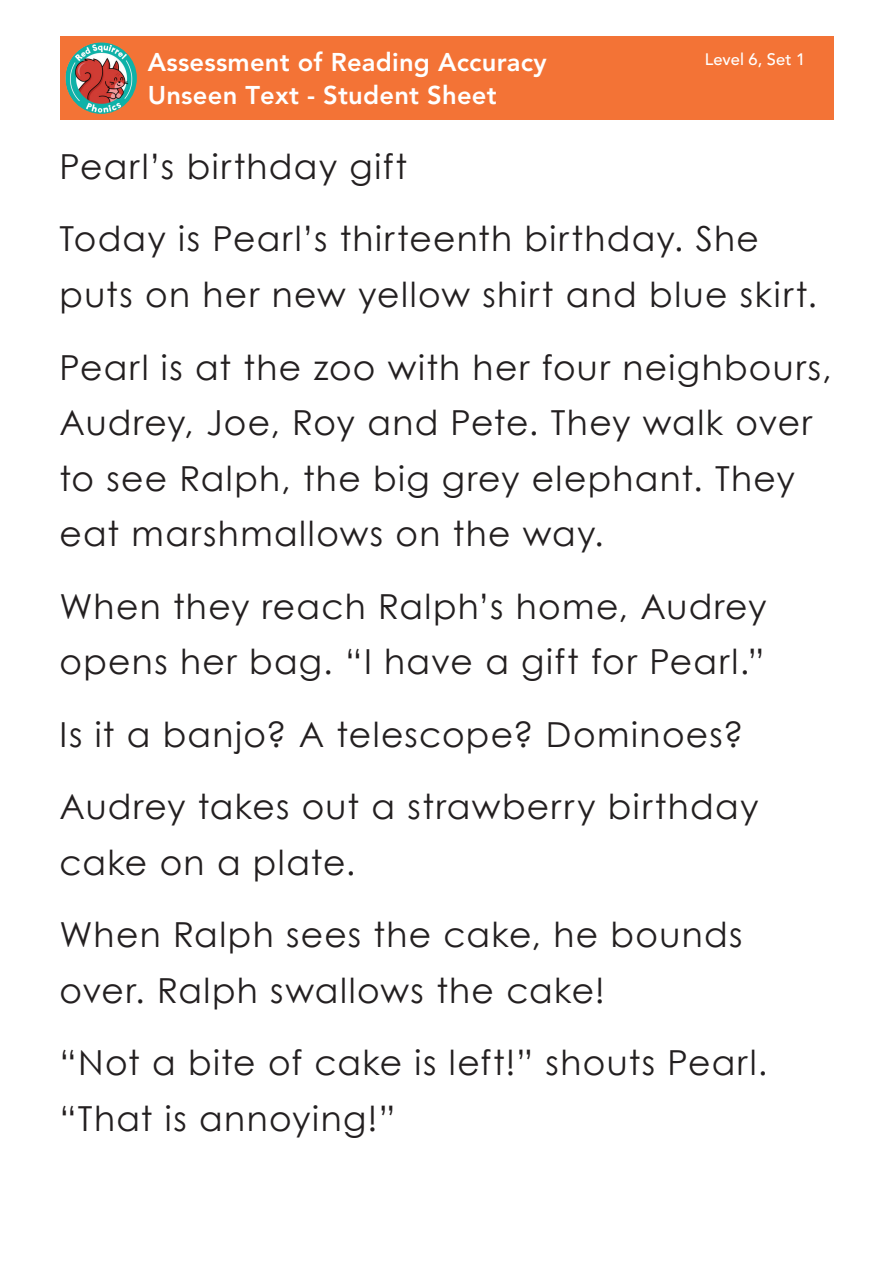
<style>
.page{position:relative;width:893px;height:1263px;background:#fff}
.page>*{position:absolute;margin:0;border:0;box-sizing:border-box;transform-origin:0 0}
.t1{font:34.5px/72.4px "Century Gothic";letter-spacing:.04em;color:#231f20}
.t2{font:800 25.5px "Avenir LT Std";letter-spacing:.01em;color:#fff}
.t3{font:500 16.5px "Avenir LT Std";letter-spacing:.01em;color:#fff}
</style>
<div class="page">
<div style="left:60px;top:36px;width:773px;height:84px;background:#f37336"></div>
<img style="left:65px;top:42px;width:72px;height:72px;border-radius:36px">
<p class="t2" style="left:148px;top:47px;width:400px">Assessment of Reading Accuracy</p>
<p class="t3" style="left:705px;top:49px;width:102px">Level 6, Set 1</p>
<p class="t2" style="left:148px;top:80px;width:350px">Unseen Text - Student Sheet</p>
<p class="t1" style="left:60px;top:130px;width:701px">Pearl’s birthday gift<br>Today is Pearl’s thirteenth birthday. She</p>
<p class="t1" style="left:60px;top:258px;width:774px">puts on her new yellow shirt and blue skirt.<br>Pearl is at the zoo with her four neighbours,</p>
<p class="t1" style="left:60px;top:394px;width:754px;line-height:55.5px">Audrey, Joe, Roy and Pete. They walk over to see Ralph, the big grey elephant. They eat marshmallows on the way.</p>
<p class="t1" style="left:60px;top:578px;width:708px;line-height:55.5px">When they reach Ralph’s home, Audrey opens her bag. “I have a gift for Pearl.”</p>
<p class="t1" style="left:60px;top:697px;width:700px">Is it a banjo? A telescope? Dominoes?<br>Audrey takes out a strawberry birthday</p>
<p class="t1" style="left:60px;top:825px;width:684px">cake on a plate.<br>When Ralph sees the cake, he bounds</p>
<p class="t1" style="left:60px;top:953px;width:709px">over. Ralph swallows the cake!<br>“Not a bite of cake is left!” shouts Pearl.</p>
<p class="t1" style="left:60px;top:1081px;width:337px">“That is annoying!”</p>
</div>
